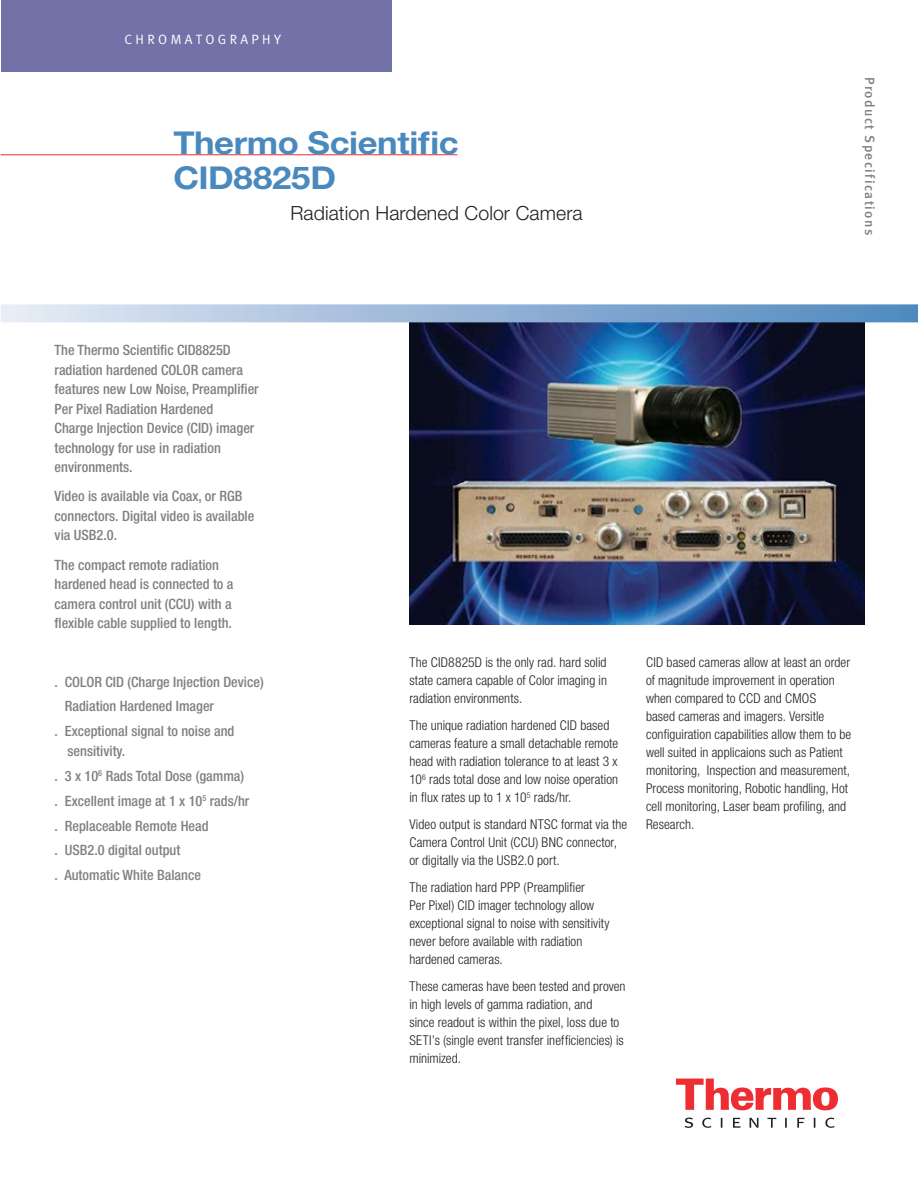
<style>
.page{position:relative;width:918px;height:1188px;background:#fff}
.page>*{position:absolute;margin:0;border:0;box-sizing:border-box;transform-origin:0 0}
.t1{font:700 31.5px/34.5px "Helvetica Neue LT Std";letter-spacing:-.01em;color:#4a89be;scale:1.1 1}
.Sub_Title{font:300 19.5px "Helvetica Neue LT Std";letter-spacing:.005em;color:#231f20}
.Intro{font:500 condensed 14.25px/19.5px "Helvetica Neue LT Std";color:#808083}
.Intro_Bullet{font:500 condensed 14.25px/19.5px "Helvetica Neue LT Std";color:#808083}
.Body_copy{font:300 condensed 13.5px/18px "Helvetica Neue LT Std";letter-spacing:.005em;color:#231f20}
.Document_Type{font:13.5px "Meta Medium LF";letter-spacing:.1em;color:#808083}
.Product_Category{font:13.5px "Meta Normal LF";letter-spacing:.25em;color:#fff}
</style>
<div class="page">
<img style="left:410px;top:322px;width:455px;height:303px">
<div style="left:1px;top:304px;width:917px;height:18px;background:linear-gradient(to right,#e5e9f5,#4d85bd)"></div>
<svg style="left:676px;top:1079px;width:162px;height:31px"></svg>
<svg style="left:685px;top:1118px;width:150px;height:10px"></svg>
<div style="left:1px;top:0;width:390px;height:71px;background:#7372a8"></div>
<hr style="left:1px;top:154px;width:456px;height:1px;background:#ee2d33">
<p class="Product_Category" style="left:125px;top:31px;width:158px">CHROMATOGRAPHY</p>
<p class="t1" style="left:173px;top:125px;width:261px">Thermo Scientific<br>CID8825D</p>
<p class="Sub_Title" style="left:290px;top:201px;width:294px">Radiation Hardened Color Camera</p>
<p class="Document_Type" style="left:878px;top:77px;width:160px;rotate:90deg">Product Specifications</p>
<p class="Intro" style="left:55px;top:340px;width:206px">The Thermo Scientific CID8825D radiation hardened COLOR camera features new Low Noise, Preamplifier<br>Per Pixel Radiation Hardened<br>Charge Injection Device (CID) imager technology for use in radiation environments.</p>
<p class="Intro" style="left:55px;top:486px;width:201px">Video is available via Coax, or RGB connectors. Digital video is available via USB2.0.</p>
<p class="Intro" style="left:55px;top:555px;width:180px">The compact remote radiation hardened head is connected to a camera control unit (CCU) with a flexible cable supplied to length.</p>
<p class="Intro_Bullet" style="left:55px;top:672px;width:211px">. COLOR CID (Charge Injection Device)</p>
<p class="Intro_Bullet" style="left:65px;top:696px;width:151px">Radiation Hardened Imager</p>
<p class="Intro_Bullet" style="left:68px;top:721px;width:168px;text-indent:-13px">. Exceptional signal to noise and sensitivity.</p>
<p class="Intro_Bullet" style="left:55px;top:766px;width:191px">. 3 x 10<sup>6</sup> Rads Total Dose (gamma)</p>
<p class="Intro_Bullet" style="left:55px;top:791px;width:196px">. Excellent image at 1 x 10<sup>5</sup> rads/hr</p>
<p class="Intro_Bullet" style="left:55px;top:816px;width:156px">. Replaceable Remote Head</p>
<p class="Intro_Bullet" style="left:55px;top:840px;width:127px">. USB2.0 digital output</p>
<p class="Intro_Bullet" style="left:55px;top:865px;width:148px">. Automatic White Balance</p>
<p class="Body_copy" style="left:409px;top:653px;width:199px;text-align:justify">The CID8825D is the only rad. hard solid state camera capable of Color imaging in radiation environments.</p>
<p class="Body_copy" style="left:409px;top:716px;width:210px">The unique radiation hardened CID based cameras feature a small detachable remote head with radiation tolerance to at least 3 x 10<sup>6</sup> rads total dose and low noise operation in flux rates up to 1 x 10<sup>5</sup> rads/hr.</p>
<p class="Body_copy" style="left:409px;top:815px;width:219px">Video output is standard NTSC format via the<br>Camera Control Unit (CCU) BNC connector, or digitally via the USB2.0 port.</p>
<p class="Body_copy" style="left:409px;top:878px;width:202px">The radiation hard PPP (Preamplifier<br>Per Pixel) CID imager technology allow exceptional signal to noise with sensitivity never before available with radiation hardened cameras.</p>
<p class="Body_copy" style="left:409px;top:977px;width:218px">These cameras have been tested and proven in high levels of gamma radiation, and<br>since readout is within the pixel, loss due to SETI’s (single event transfer inefficiencies) is minimized.</p>
<p class="Body_copy" style="left:646px;top:653px;width:207px">CID based cameras allow at least an order of magnitude improvement in operation when compared to CCD and CMOS<br>based cameras and imagers. Versitle configuiration capabilities allow them to be well suited in applicaions such as Patient monitoring, Inspection and measurement, Process monitoring, Robotic handling, Hot cell monitoring, Laser beam profiling, and Research.</p>
</div>
